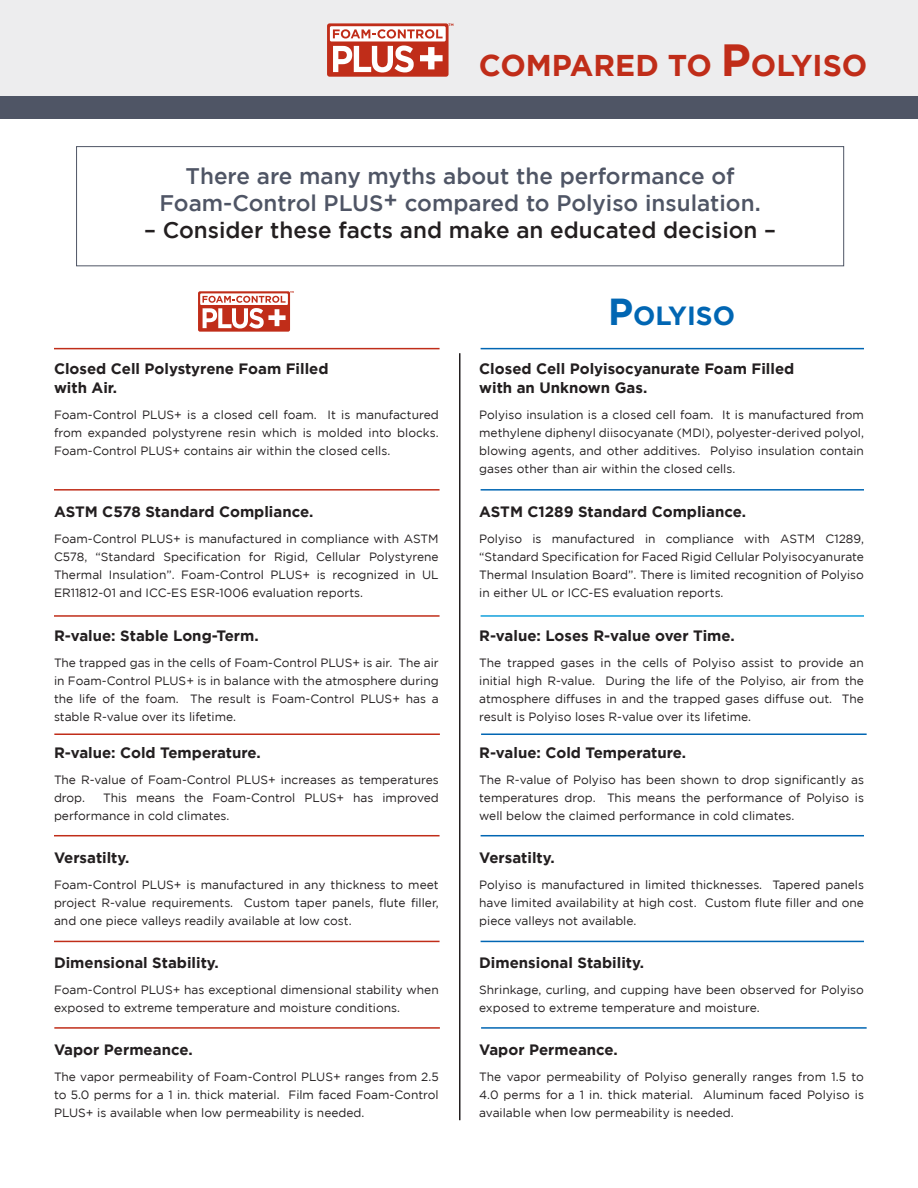
<style>
.page{position:relative;width:918px;height:1188px;background:#fff}
.page>*{position:absolute;margin:0;border:0;box-sizing:border-box;transform-origin:0 0}
.t1{font:700 30px "Gotham";color:#c02d19}
.t2{font:700 26.25px "Gotham";color:#0166b3}
.t3{font:500 22.5px/27px "Gotham";color:#4f5565;text-align:center}
.t4{font:500 22.5px "Gotham";color:#231f20}
.t5{font:700 15px/19.5px "Gotham";color:#231f20}
.t6{font:12px/18px "Gotham";color:#231f20;text-align:justify}
.t7{font:700 3.45px "Gotham";color:#c02d19}
.t8{font:700 2.55px "Gotham";color:#c02d19}
.s1{font-size:45px}
.s2{font-size:37.5px}
</style>
<div class="page">
<hr style="left:54px;top:733px;width:386px;height:2px;background:#c02d19">
<hr style="left:481px;top:733px;width:386px;height:2px;background:#0166b3">
<hr style="left:54px;top:1027px;width:386px;height:2px;background:#c02d19">
<hr style="left:481px;top:1027px;width:386px;height:2px;background:#0166b3">
<hr style="left:54px;top:615px;width:386px;height:2px;background:#c02d19">
<hr style="left:481px;top:615px;width:383px;height:2px;background:#12a0db">
<hr style="left:54px;top:941px;width:386px;height:1px;background:#c02d19">
<hr style="left:481px;top:941px;width:383px;height:1px;background:#0166b3">
<hr style="left:54px;top:348px;width:386px;height:1px;background:#c02d19">
<hr style="left:481px;top:348px;width:383px;height:1px;background:#0166b3">
<hr style="left:54px;top:489px;width:386px;height:2px;background:#c02d19">
<hr style="left:481px;top:489px;width:383px;height:2px;background:#0166b3">
<hr style="left:54px;top:835px;width:386px;height:1px;background:#c02d19">
<hr style="left:481px;top:835px;width:383px;height:1px;background:#0166b3">
<hr style="left:459px;top:353px;width:1px;height:767px;background:#231f20">
<div style="left:198px;top:291px;width:92px;height:41px;background:#c02d19;border-radius:2px"></div>
<svg style="left:200px;top:293px;width:88px;height:12px"></svg>
<svg style="left:202px;top:296px;width:84px;height:32px"></svg>
<div style="left:76px;top:146px;width:768px;height:120px;border:1px solid #4f5565"></div>
<div style="left:0;top:0;width:918px;height:106px;background:#ededee"></div>
<div style="left:0;top:96px;width:918px;height:22px;background:#4f5565"></div>
<div style="left:327px;top:23px;width:122px;height:54px;background:#c02d19;border-radius:3px"></div>
<div style="left:330px;top:26px;width:116px;height:15px;background:#fff;border-radius:2px"></div>
<svg style="left:420px;top:47px;width:23px;height:22px"></svg>
<svg style="left:333px;top:29px;width:110px;height:10px"></svg>
<svg style="left:333px;top:46px;width:81px;height:27px"></svg>
<p class="t7" style="left:449px;top:23px;width:7px">TM</p>
<h1 class="t1" style="left:479px;top:48px;width:390px">COMPARED TO <span class="s1">P</span>OLYISO</h1>
<h3 class="t3" style="left:160px;top:162px;width:603px">There are many myths about the performance of<br>Foam-Control PLUS+ compared to Polyiso insulation.</h3>
<h3 class="t4" style="left:144px;top:217px;width:634px">– Consider these facts and make an educated decision –</h3>
<p class="t8" style="left:290px;top:291px;width:5px">TM</p>
<p class="t5" style="left:54px;top:359px;width:276px">Closed Cell Polystyrene Foam Filled with Air.</p>
<p class="t6" style="left:54px;top:406px;width:386px">Foam-Control PLUS+ is a closed cell foam. It is manufactured from expanded polystyrene resin which is molded into blocks.<br>Foam-Control PLUS+ contains air within the closed cells.</p>
<p class="t5" style="left:54px;top:502px;width:261px">ASTM C578 Standard Compliance.</p>
<p class="t6" style="left:54px;top:529px;width:386px">Foam-Control PLUS+ is manufactured in compliance with ASTM C578, “Standard Specification for Rigid, Cellular Polystyrene Thermal Insulation”. Foam-Control PLUS+ is recognized in UL ER11812-01 and ICC-ES ESR-1006 evaluation reports.</p>
<p class="t5" style="left:54px;top:626px;width:206px">R-value: Stable Long-Term.</p>
<p class="t6" style="left:54px;top:653px;width:386px">The trapped gas in the cells of Foam-Control PLUS+ is air. The air in Foam-Control PLUS+ is in balance with the atmosphere during the life of the foam. The result is Foam-Control PLUS+ has a stable R-value over its lifetime.</p>
<p class="t5" style="left:54px;top:743px;width:208px">R-value: Cold Temperature.</p>
<p class="t6" style="left:54px;top:771px;width:386px">The R-value of Foam-Control PLUS+ increases as temperatures drop.</p>
<p class="t6" style="left:54px;top:789px;width:386px;text-indent:49px">This means the Foam-Control PLUS+ has improved performance in cold climates.</p>
<p class="t5" style="left:54px;top:848px;width:77px">Versatilty.</p>
<p class="t6" style="left:54px;top:875px;width:386px">Foam-Control PLUS+ is manufactured in any thickness to meet project R-value requirements. Custom taper panels, flute filler, and one piece valleys readily available at low cost.</p>
<p class="t5" style="left:54px;top:953px;width:166px">Dimensional Stability.</p>
<p class="t6" style="left:54px;top:981px;width:386px">Foam-Control PLUS+ has exceptional dimensional stability when exposed to extreme temperature and moisture conditions.</p>
<p class="t5" style="left:54px;top:1039px;width:140px">Vapor Permeance.</p>
<p class="t6" style="left:54px;top:1067px;width:386px">The vapor permeability of Foam-Control PLUS+ ranges from 2.5 to 5.0 perms for a 1 in. thick material. Film faced Foam-Control PLUS+ is available when low permeability is needed.</p>
<h2 class="t2" style="left:608px;top:301px;width:128px"><span class="s2">P</span>OLYISO</h2>
<p class="t5" style="left:479px;top:359px;width:317px">Closed Cell Polyisocyanurate Foam Filled with an Unknown Gas.</p>
<p class="t6" style="left:479px;top:406px;width:386px">Polyiso insulation is a closed cell foam. It is manufactured from methylene diphenyl diisocyanate (MDI), polyester-derived polyol, blowing agents, and other additives. Polyiso insulation contain gases other than air within the closed cells.</p>
<p class="t5" style="left:479px;top:502px;width:268px">ASTM C1289 Standard Compliance.</p>
<p class="t6" style="left:479px;top:529px;width:386px">Polyiso is manufactured in compliance with ASTM C1289, “Standard Specification for Faced Rigid Cellular Polyisocyanurate Thermal Insulation Board”. There is limited recognition of Polyiso in either UL or ICC-ES evaluation reports.</p>
<p class="t5" style="left:479px;top:626px;width:257px">R-value: Loses R-value over Time.</p>
<p class="t6" style="left:479px;top:653px;width:386px">The trapped gases in the cells of Polyiso assist to provide an initial high R-value. During the life of the Polyiso, air from the atmosphere diffuses in and the trapped gases diffuse out. The result is Polyiso loses R-value over its lifetime.</p>
<p class="t5" style="left:479px;top:743px;width:208px">R-value: Cold Temperature.</p>
<p class="t6" style="left:479px;top:771px;width:386px">The R-value of Polyiso has been shown to drop significantly as temperatures drop. This means the performance of Polyiso is well below the claimed performance in cold climates.</p>
<p class="t5" style="left:479px;top:848px;width:77px">Versatilty.</p>
<p class="t6" style="left:479px;top:875px;width:386px">Polyiso is manufactured in limited thicknesses. Tapered panels have limited availability at high cost. Custom flute filler and one piece valleys not available.</p>
<p class="t5" style="left:479px;top:953px;width:166px">Dimensional Stability.</p>
<p class="t6" style="left:479px;top:981px;width:386px">Shrinkage, curling, and cupping have been observed for Polyiso exposed to extreme temperature and moisture.</p>
<p class="t5" style="left:479px;top:1039px;width:140px">Vapor Permeance.</p>
<p class="t6" style="left:479px;top:1067px;width:386px">The vapor permeability of Polyiso generally ranges from 1.5 to 4.0 perms for a 1 in. thick material. Aluminum faced Polyiso is available when low permeability is needed.</p>
</div>
